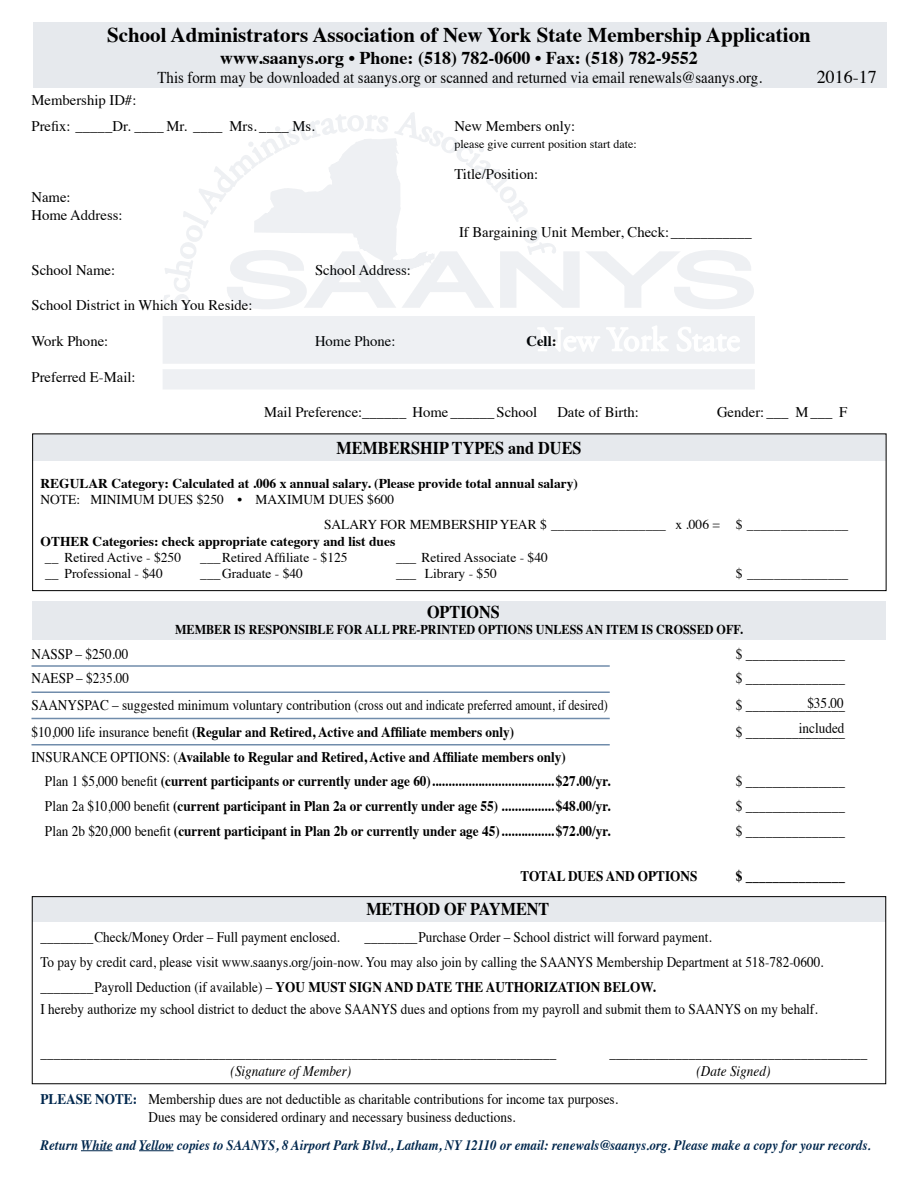
<style>
.page{position:relative;width:918px;height:1188px;background:#fff}
.page>*{position:absolute;margin:0;border:0;box-sizing:border-box;transform-origin:0 0}
.t1{font:700 21px "Times";color:#000}
.t2{font:700 18px "Times";color:#000}
.t3{font:700 18px "Times";color:#000;scale:.9 1}
.t4{font:18px "Times";color:#000}
.t5{font:16.5px "Times";color:#000;scale:.9 1}
.t6{font:14.7px/25.3px "Times";color:#000;scale:.9 1}
.t7{font:700 14.7px/24.9px "Times";color:#000;scale:.9 1}
.t8{font:14.7px/25.8px "Times";color:#000}
.t9{font:italic 14.7px "Times";color:#000;scale:.9 1}
.t10{font:700 14.7px "Times";color:#000}
.t11{font:italic 700 14.4px "Times";color:#00274d;scale:.9 1}
.t12{font:13.5px/25.2px "Times";color:#000}
.t13{font:700 13.5px "Times";color:#000}
.t14{font:700 13.5px "Times";color:#000;scale:.9 1}
.t15{font:12px "Times";color:#000}
.s1{font-weight:400}
.s2{font-weight:700}
.s3{font-weight:700;color:#00274d}
</style>
<div class="page">
<div style="left:33px;top:22px;width:853px;height:66px;background:#e6e9ed"></div>
<div style="left:33px;top:434px;width:853px;height:27px;background:#e6e9ed"></div>
<div style="left:32px;top:897px;width:854px;height:25px;background:#e6e9ed"></div>
<hr style="left:81px;top:1150px;width:32px;height:1px;background:#00274d">
<hr style="left:139px;top:1150px;width:35px;height:1px;background:#00274d">
<div style="left:32px;top:601px;width:853px;height:38px;background:#e6e9ed"></div>
<hr style="left:32px;top:691px;width:578px;height:2px;background:#708cab">
<hr style="left:32px;top:718px;width:578px;height:1px;background:#708cab">
<hr style="left:32px;top:744px;width:578px;height:2px;background:#708cab">
<hr style="left:32px;top:665px;width:578px;height:2px;background:#708cab">
<div style="left:32px;top:434px;width:854px;height:157px;border:1px solid #000"></div>
<div style="left:32px;top:896px;width:854px;height:188px;border:1px solid #000"></div>
<div style="left:165px;top:318px;width:588px;height:44px;background:#eef0f3"></div>
<div style="left:165px;top:371px;width:588px;height:16px;background:#eef0f3"></div>
<svg style="left:537px;top:326px;width:132px;height:26px"></svg>
<svg style="left:676px;top:327px;width:65px;height:62px"></svg>
<svg style="left:164px;top:112px;width:590px;height:198px"></svg>
<h1 class="t1" style="left:107px;top:15px;width:705px">School Administrators Association of New York State Membership Application</h1>
<p class="t2" style="left:220px;top:40px;width:479px">www.saanys.org • Phone: (518) 782-0600 • Fax: (518) 782-9552</p>
<p class="t8" style="left:32px;top:86px;width:285px">Membership ID#:<br>Prefix: _____Dr. ____ Mr. ____ Mrs. ____ Ms.</p>
<p class="t4" style="left:817px;top:60px;width:61px">2016-17</p>
<p class="t5" style="left:158px;top:63px;width:673px">This form may be downloaded at saanys.org or scanned and returned via email renewals@saanys.org.</p>
<p class="t8" style="left:454px;top:111px;width:122px">New Members only:</p>
<p class="t15" style="left:454px;top:133px;width:184px">please give current position start date:</p>
<p class="t8" style="left:455px;top:160px;width:85px">Title/Position:</p>
<p class="t8" style="left:32px;top:187px;width:93px;line-height:17.7px">Name:<br>Home Address:</p>
<p class="t8" style="left:459px;top:218px;width:294px">If Bargaining Unit Member, Check:___________</p>
<p class="t8" style="left:32px;top:256px;width:85px">School Name:</p>
<p class="t8" style="left:315px;top:256px;width:97px">School Address:</p>
<p class="t8" style="left:32px;top:291px;width:223px">School District in Which You Reside:</p>
<p class="t8" style="left:32px;top:327px;width:78px">Work Phone:</p>
<p class="t8" style="left:315px;top:327px;width:82px">Home Phone:</p>
<p class="t10" style="left:527px;top:327px;width:32px">Cell:</p>
<p class="t8" style="left:32px;top:362px;width:106px">Preferred E-Mail:</p>
<p class="t8" style="left:264px;top:398px;width:275px">Mail Preference:______ Home ______School</p>
<p class="t8" style="left:557px;top:398px;width:83px">Date of Birth:</p>
<p class="t8" style="left:717px;top:398px;width:132px">Gender: ___ M___ F</p>
<p class="t3" style="left:336px;top:430px;width:274px">MEMBERSHIP TYPES and DUES</p>
<p class="t13" style="left:40px;top:470px;width:539px">REGULAR Category: Calculated at .006 x annual salary. (Please provide total annual salary)</p>
<p class="t12" style="left:324px;top:486px;width:526px;text-indent:-284px">NOTE: MINIMUM DUES $250 • MAXIMUM DUES $600<br>SALARY FOR MEMBERSHIP YEAR $ _________________ x .006 = $ _______________</p>
<p class="t13" style="left:40px;top:528px;width:356px">OTHER Categories: check appropriate category and list dues</p>
<p class="t12" style="left:45px;top:543px;width:138px">__ Retired Active - $250</p>
<p class="t12" style="left:200px;top:543px;width:149px">___Retired Affiliate - $125</p>
<p class="t12" style="left:396px;top:543px;width:153px">___ Retired Associate - $40</p>
<p class="t12" style="left:45px;top:560px;width:119px">__ Professional - $40</p>
<p class="t12" style="left:200px;top:560px;width:104px">___Graduate - $40</p>
<p class="t12" style="left:396px;top:560px;width:102px">___ Library - $50</p>
<p class="t12" style="left:736px;top:560px;width:114px">$ _______________</p>
<p class="t3" style="left:427px;top:594px;width:83px">OPTIONS</p>
<p class="t14" style="left:175px;top:616px;width:632px">MEMBER IS RESPONSIBLE FOR ALL PRE-PRINTED OPTIONS UNLESS AN ITEM IS CROSSED OFF.</p>
<p class="t6" style="left:32px;top:640px;width:109px">NASSP – $250.00</p>
<p class="t6" style="left:736px;top:640px;width:123px">$ _______________</p>
<p class="t6" style="left:32px;top:665px;width:110px">NAESP – $235.00</p>
<p class="t6" style="left:736px;top:665px;width:123px">$ _______________</p>
<p class="t6" style="left:32px;top:691px;width:642px">SAANYSPAC – suggested minimum voluntary contribution (cross out and indicate preferred amount, if desired)</p>
<p class="t6" style="left:736px;top:691px;width:123px">$ _______________</p>
<p class="t7" style="left:32px;top:718px;width:538px"><span class="s1">$10,000 life insurance benefit</span> (Regular and Retired, Active and Affiliate members only)</p>
<p class="t6" style="left:736px;top:718px;width:123px">$ _______________</p>
<p class="t7" style="left:45px;top:743px;width:630px;text-indent:-13px"><span class="s1">INSURANCE OPTIONS: (</span>Available to Regular and Retired, Active and Affiliate members only)<br><span class="s1">Plan 1 $5,000 benefit</span> (current participants or currently under age 60)..................................... $27.00/yr.</p>
<p class="t6" style="left:807px;top:689px;width:42px">$35.00</p>
<p class="t6" style="left:799px;top:714px;width:52px">included</p>
<p class="t6" style="left:736px;top:768px;width:123px">$ _______________</p>
<p class="t7" style="left:45px;top:792px;width:630px"><span class="s1">Plan 2a $10,000 benefit</span> (current participant in Plan 2a or currently under age 55) ................ $48.00/yr.</p>
<p class="t6" style="left:736px;top:792px;width:123px">$ _______________</p>
<p class="t7" style="left:45px;top:817px;width:630px"><span class="s1">Plan 2b $20,000 benefit</span> (current participant in Plan 2b or currently under age 45)................ $72.00/yr.</p>
<p class="t6" style="left:736px;top:817px;width:123px">$ _______________</p>
<p class="t7" style="left:520px;top:862px;width:198px">TOTAL DUES AND OPTIONS</p>
<p class="t7" style="left:736px;top:862px;width:123px">$ _______________</p>
<p class="t3" style="left:366px;top:892px;width:205px">METHOD OF PAYMENT</p>
<p class="t6" style="left:40px;top:923px;width:334px">________Check/Money Order – Full payment enclosed.</p>
<p class="t6" style="left:40px;top:923px;width:872px;text-indent:324px">________Purchase Order – School district will forward payment.<br>To pay by credit card, please visit www.saanys.org/join-now. You may also join by calling the SAANYS Membership Department at 518-782-0600. ________Payroll Deduction (if available) – <span class="s2">YOU MUST SIGN AND DATE THE AUTHORIZATION BELOW.</span></p>
<p class="t6" style="left:40px;top:996px;width:865px">I hereby authorize my school district to deduct the above SAANYS dues and options from my payroll and submit them to SAANYS on my behalf.</p>
<p class="t6" style="left:40px;top:1039px;width:575px">______________________________________________________________________________</p>
<p class="t6" style="left:609px;top:1039px;width:288px">_______________________________________</p>
<p class="t9" style="left:231px;top:1058px;width:136px">(Signature of Member)</p>
<p class="t9" style="left:697px;top:1058px;width:84px">(Date Signed)</p>
<p class="t6" style="left:41px;top:1089px;width:643px;line-height:17.7px;text-align:center"><span class="s3">PLEASE NOTE:</span> Membership dues are not deductible as charitable contributions for income tax purposes.<br>Dues may be considered ordinary and necessary business deductions.</p>
<p class="t11" style="left:40px;top:1131px;width:924px">Return White and Yellow copies to SAANYS, 8 Airport Park Blvd., Latham, NY 12110 or email: renewals@saanys.org. Please make a copy for your records.</p>
</div>
